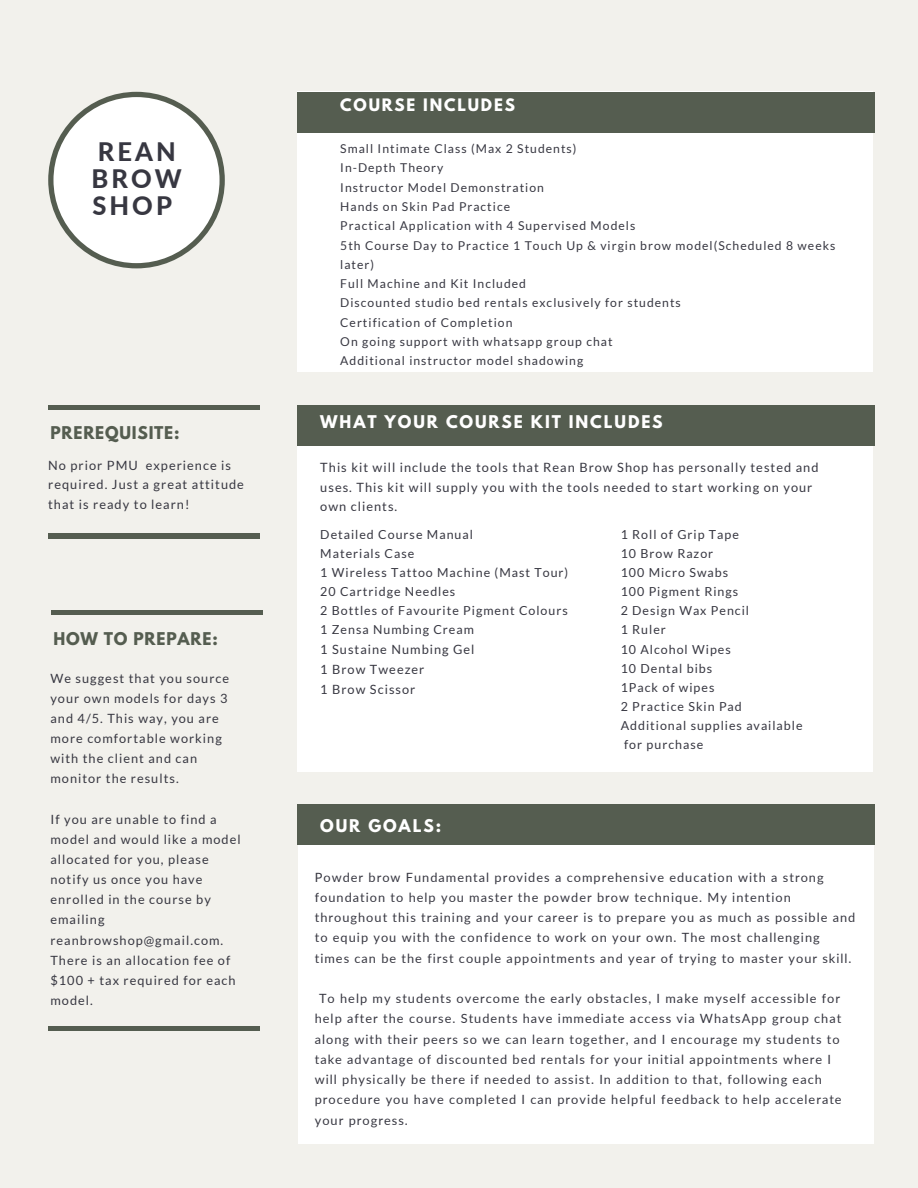
<style>
.page{position:relative;width:918px;height:1188px;background:#f2f1ec}
.page>*{position:absolute;margin:0;border:0;box-sizing:border-box;transform-origin:0 0}
.t1{font:800 25.5px "Lato";letter-spacing:.12em;color:#373741}
.t2{font:700 15.6px "League Spartan";letter-spacing:.12em;color:#fff}
.t3{font:700 15.6px "League Spartan";letter-spacing:.05em;color:#555d50}
.t4{font:700 15.15px "League Spartan";letter-spacing:.12em;color:#fff}
.t5{font:12.75px/20.1px "Lato";letter-spacing:.08em;color:#373741}
.t6{font:12.45px "Lato";letter-spacing:.08em;color:#373741}
.t7{font:12.15px/19.4px "Lato";letter-spacing:.085em;color:#373741}
</style>
<div class="page">
<div style="left:297px;top:92px;width:576px;height:280px;background:#fff"></div>
<div style="left:297px;top:92px;width:577px;height:40px;background:#555d50"></div>
<div style="left:297px;top:405px;width:576px;height:367px;background:#fff"></div>
<div style="left:297px;top:405px;width:577px;height:41px;background:#555d50"></div>
<svg style="left:48px;top:92px;width:177px;height:176px"></svg>
<div style="left:298px;top:804px;width:576px;height:340px;background:#fff"></div>
<div style="left:297px;top:804px;width:578px;height:41px;background:#555d50"></div>
<hr style="left:48px;top:405px;width:211px;height:4px;background:#555d50">
<hr style="left:48px;top:534px;width:211px;height:4px;background:#555d50">
<div style="left:51px;top:610px;width:211px;height:5px;background:#555d50"></div>
<div style="left:48px;top:1026px;width:211px;height:5px;background:#555d50"></div>
<p class="t1" style="left:98px;top:135px;width:79px">REAN</p>
<p class="t1" style="left:92px;top:162px;width:92px">BROW</p>
<p class="t1" style="left:92px;top:189px;width:81px">SHOP</p>
<p class="t3" style="left:50px;top:425px;width:131px">PREREQUISITE:</p>
<p class="t5" style="left:48px;top:455px;width:197px;line-height:19.6px">No prior PMU experience is required. Just a great attitude that is ready to learn!</p>
<p class="t3" style="left:54px;top:631px;width:166px">HOW TO PREPARE:</p>
<p class="t5" style="left:50px;top:668px;width:180px">We suggest that you source your own models for days 3 and 4/5. This way, you are more comfortable working with the client and can monitor the results.</p>
<p class="t5" style="left:50px;top:809px;width:192px">If you are unable to find a model and would like a model allocated for you, please notify us once you have enrolled in the course by emailing reanbrowshop@gmail.com.<br>There is an allocation fee of $100 + tax required for each model.</p>
<p class="t4" style="left:340px;top:98px;width:176px">COURSE INCLUDES</p>
<p class="t7" style="left:340px;top:139px;width:238px">Small Intimate Class (Max 2 Students)</p>
<p class="t7" style="left:340px;top:158px;width:105px">In-Depth Theory</p>
<p class="t7" style="left:340px;top:177px;width:205px">Instructor Model Demonstration</p>
<p class="t7" style="left:340px;top:197px;width:171px">Hands on Skin Pad Practice</p>
<p class="t7" style="left:340px;top:216px;width:297px">Practical Application with 4 Supervised Models</p>
<p class="t7" style="left:340px;top:235px;width:497px">5th Course Day to Practice 1 Touch Up &amp; virgin brow model(Scheduled 8 weeks later)</p>
<p class="t7" style="left:340px;top:274px;width:187px">Full Machine and Kit Included</p>
<p class="t7" style="left:340px;top:293px;width:342px">Discounted studio bed rentals exclusively for students</p>
<p class="t7" style="left:340px;top:312px;width:174px">Certification of Completion</p>
<p class="t7" style="left:340px;top:332px;width:274px">On going support with whatsapp group chat</p>
<p class="t7" style="left:340px;top:351px;width:244px">Additional instructor model shadowing</p>
<p class="t2" style="left:320px;top:414px;width:344px">WHAT YOUR COURSE KIT INCLUDES</p>
<p class="t5" style="left:320px;top:457px;width:500px;line-height:19.6px">This kit will include the tools that Rean Brow Shop has personally tested and uses. This kit will supply you with the tools needed to start working on your own clients.</p>
<p class="t6" style="left:320px;top:527px;width:154px">Detailed Course Manual</p>
<p class="t6" style="left:320px;top:546px;width:96px">Materials Case</p>
<p class="t6" style="left:320px;top:565px;width:250px">1 Wireless Tattoo Machine (Mast Tour)</p>
<p class="t6" style="left:320px;top:584px;width:137px">20 Cartridge Needles</p>
<p class="t6" style="left:320px;top:603px;width:249px">2 Bottles of Favourite Pigment Colours</p>
<p class="t6" style="left:320px;top:622px;width:155px">1 Zensa Numbing Cream</p>
<p class="t5" style="left:320px;top:639px;width:156px">1 Sustaine Numbing Gel</p>
<p class="t5" style="left:320px;top:659px;width:106px">1 Brow Tweezer</p>
<p class="t5" style="left:320px;top:679px;width:97px">1 Brow Scissor</p>
<p class="t2" style="left:320px;top:818px;width:122px">OUR GOALS:</p>
<p class="t6" style="left:621px;top:527px;width:120px">1 Roll of Grip Tape</p>
<p class="t6" style="left:621px;top:546px;width:94px">10 Brow Razor</p>
<p class="t6" style="left:621px;top:565px;width:109px">100 Micro Swabs</p>
<p class="t6" style="left:621px;top:584px;width:119px">100 Pigment Rings</p>
<p class="t6" style="left:621px;top:603px;width:130px">2 Design Wax Pencil</p>
<p class="t6" style="left:621px;top:622px;width:47px">1 Ruler</p>
<p class="t6" style="left:621px;top:641px;width:112px">10 Alcohol Wipes</p>
<p class="t6" style="left:621px;top:660px;width:93px">10 Dental bibs</p>
<p class="t6" style="left:621px;top:680px;width:95px">1Pack of wipes</p>
<p class="t6" style="left:621px;top:699px;width:123px">2 Practice Skin Pad</p>
<p class="t6" style="left:621px;top:718px;width:183px">Additional supplies available</p>
<p class="t6" style="left:624px;top:737px;width:81px">for purchase</p>
<p class="t5" style="left:315px;top:867px;width:542px">Powder brow Fundamental provides a comprehensive education with a strong foundation to help you master the powder brow technique. My intention throughout this training and your career is to prepare you as much as possible and to equip you with the confidence to work on your own. The most challenging times can be the first couple appointments and year of trying to master your skill.</p>
<p class="t5" style="left:315px;top:988px;width:528px;text-indent:4px">To help my students overcome the early obstacles, I make myself accessible for help after the course. Students have immediate access via WhatsApp group chat along with their peers so we can learn together, and I encourage my students to take advantage of discounted bed rentals for your initial appointments where I will physically be there if needed to assist. In addition to that, following each procedure you have completed I can provide helpful feedback to help accelerate your progress.</p>
</div>
